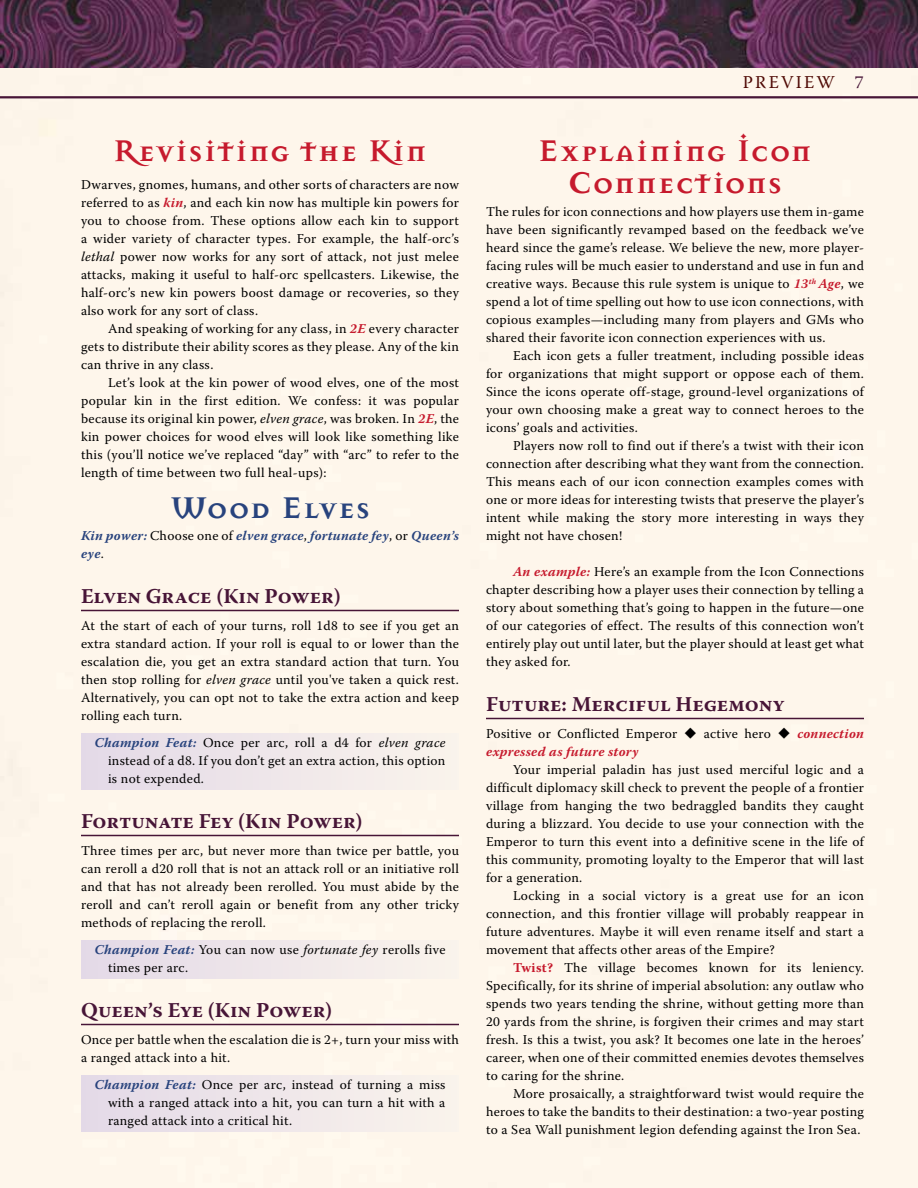
<style>
.page{position:relative;width:918px;height:1188px;background:#fff}
.page>*{position:absolute;margin:0;border:0;box-sizing:border-box;transform-origin:0 0}
.t1{font:700 33px/31.5px "Mason Serif";letter-spacing:.02em;color:#c61a2d;text-align:center}
.t2{font:700 33px "Mason Serif";letter-spacing:.02em;color:#28437d}
.t3{font:700 21px "Warnock Pro";color:#471537}
.t4{font:18px "Warnock Pro";letter-spacing:.125em;color:#4f0904}
.t5{font:13.5px/18px "Warnock Pro";letter-spacing:.02em;color:#000;text-align:justify}
.t6{font:italic 700 13.5px/18px "Warnock Pro";letter-spacing:.025em;color:#28437d}
.s1{font-weight:700;font-style:italic;color:#c61a2d}
.s2{font-style:italic}
.s3{font-weight:400;font-style:normal;color:#000}
.s4{font-weight:700;font-style:italic;color:#28437d}
.s5{color:#471537}
.s6{font-weight:700;color:#c61a2d}
</style>
<div class="page">
<hr style="left:0;top:96px;width:918px;height:2px;background:#471537">
<img style="left:0;top:0;width:918px;height:68px">
<hr style="left:81px;top:610px;width:378px;height:1px;background:#471537">
<div style="left:81px;top:734px;width:378px;height:56px;background:#eee6ea"></div>
<hr style="left:81px;top:835px;width:378px;height:1px;background:#471537">
<div style="left:81px;top:941px;width:378px;height:38px;background:#eee6ea"></div>
<hr style="left:81px;top:1024px;width:378px;height:1px;background:#471537">
<div style="left:81px;top:1076px;width:378px;height:56px;background:#eee6ea"></div>
<hr style="left:486px;top:718px;width:378px;height:1px;background:#471537">
<h1 class="t1" style="left:113px;top:135px;width:316px">Revisiting the Kin</h1>
<p class="t5" style="left:81px;top:175px;width:380px">Dwarves, gnomes, humans, and other sorts of characters are now referred to as <span class="s1">kin</span>, and each kin now has multiple kin powers for you to choose from. These options allow each kin to support a wider variety of character types. For example, the half-orc’s <span class="s2">lethal</span> power now works for any sort of attack, not just melee attacks, making it useful to half-orc spellcasters. Likewise, the half-orc’s new kin powers boost damage or recoveries, so they also work for any sort of class.</p>
<p class="t5" style="left:81px;top:319px;width:380px;text-indent:27px">And speaking of working for any class, in <span class="s1">2E</span> every character gets to distribute their ability scores as they please. Any of the kin can thrive in any class.</p>
<p class="t5" style="left:81px;top:373px;width:380px;text-indent:27px">Let’s look at the kin power of wood elves, one of the most popular kin in the first edition. We confess: it was popular because its original kin power, <span class="s2">elven grace</span>, was broken. In <span class="s1">2E</span>, the kin power choices for wood elves will look like something like this (you’ll notice we’ve replaced “day” with “arc” to refer to the length of time between two full heal-ups):</p>
<h1 class="t2" style="left:170px;top:488px;width:202px">Wood Elves</h1>
<p class="t6" style="left:81px;top:526px;width:380px">Kin power: <span class="s3">Choose one of</span> elven grace<span class="s3">,</span> fortunate fey<span class="s3">, or</span> Queen’s eye<span class="s3">.</span></p>
<h2 class="t3" style="left:81px;top:583px;width:261px">Elven Grace (Kin Power)</h2>
<p class="t5" style="left:81px;top:616px;width:380px">At the start of each of your turns, roll 1d8 to see if you get an extra standard action. If your roll is equal to or lower than the escalation die, you get an extra standard action that turn. You then stop rolling for <span class="s2">elven grace</span> until you've taken a quick rest.<br>Alternatively, you can opt not to take the extra action and keep rolling each turn.</p>
<p class="t5" style="left:108px;top:733px;width:339px;text-indent:-14px"><span class="s4">Champion Feat:</span> Once per arc, roll a d4 for <span class="s2">elven grace </span>instead of a d8. If you don’t get an extra action, this option is not expended.</p>
<h2 class="t3" style="left:81px;top:808px;width:283px">Fortunate Fey (Kin Power)</h2>
<p class="t5" style="left:81px;top:841px;width:380px">Three times per arc, but never more than twice per battle, you can reroll a d20 roll that is not an attack roll or an initiative roll and that has not already been rerolled. You must abide by the reroll and can’t reroll again or benefit from any other tricky methods of replacing the reroll.</p>
<p class="t5" style="left:108px;top:940px;width:339px;text-indent:-14px"><span class="s4">Champion Feat:</span> You can now use <span class="s2">fortunate fey</span> rerolls five times per arc.</p>
<h2 class="t3" style="left:81px;top:997px;width:253px">Queen’s Eye (Kin Power)</h2>
<p class="t5" style="left:81px;top:1030px;width:380px">Once per battle when the escalation die is 2+, turn your miss with a ranged attack into a hit.</p>
<p class="t5" style="left:108px;top:1075px;width:339px;text-indent:-14px"><span class="s4">Champion Feat:</span> Once per arc, instead of turning a miss with a ranged attack into a hit, you can turn a hit with a ranged attack into a critical hit.</p>
<h3 class="t4" style="left:743px;top:72px;width:123px">PREVIEW <span class="s5">7</span></h3>
<h1 class="t1" style="left:538px;top:135px;width:276px">Explaining Icon<br>Connections</h1>
<p class="t5" style="left:486px;top:202px;width:380px">The rules for icon connections and how players use them in-game have been significantly revamped based on the feedback we’ve heard since the game’s release. We believe the new, more player&shy;facing rules will be much easier to understand and use in fun and creative ways. Because this rule system is unique to <span class="s1">13</span><sup>th</sup> <span class="s1">Age</span>, we spend a lot of time spelling out how to use icon connections, with copious examples—including many from players and GMs who shared their favorite icon connection experiences with us.</p>
<p class="t5" style="left:486px;top:346px;width:380px;text-indent:27px">Each icon gets a fuller treatment, including possible ideas for organizations that might support or oppose each of them.<br>Since the icons operate off-stage, ground-level organizations of your own choosing make a great way to connect heroes to the icons’ goals and activities.</p>
<p class="t5" style="left:486px;top:436px;width:380px;text-indent:27px">Players now roll to find out if there’s a twist with their icon connection after describing what they want from the connection.<br>This means each of our icon connection examples comes with one or more ideas for interesting twists that preserve the player’s intent while making the story more interesting in ways they might not have chosen!</p>
<p class="t5" style="left:486px;top:562px;width:380px;text-indent:27px"><span class="s1">An example:</span> Here’s an example from the Icon Connections chapter describing how a player uses their connection by telling a story about something that’s going to happen in the future—one of our categories of effect. The results of this connection won’t entirely play out until later, but the player should at least get what they asked for.</p>
<h2 class="t3" style="left:486px;top:691px;width:300px">Future: Merciful Hegemony</h2>
<p class="t5" style="left:486px;top:724px;width:379px">Positive or Conflicted Emperor ◆ active hero ◆ <span class="s1">connection expressed as future story</span></p>
<p class="t5" style="left:486px;top:760px;width:380px;text-indent:27px">Your imperial paladin has just used merciful logic and a difficult diplomacy skill check to prevent the people of a frontier village from hanging the two bedraggled bandits they caught during a blizzard. You decide to use your connection with the Emperor to turn this event into a definitive scene in the life of this community, promoting loyalty to the Emperor that will last for a generation.</p>
<p class="t5" style="left:486px;top:886px;width:380px;text-indent:27px">Locking in a social victory is a great use for an icon connection, and this frontier village will probably reappear in future adventures. Maybe it will even rename itself and start a movement that affects other areas of the Empire?</p>
<p class="t5" style="left:486px;top:958px;width:380px;text-indent:27px"><span class="s6">Twist?</span> The village becomes known for its leniency.<br>Specifically, for its shrine of imperial absolution: any outlaw who spends two years tending the shrine, without getting more than 20 yards from the shrine, is forgiven their crimes and may start fresh. Is this a twist, you ask? It becomes one late in the heroes’ career, when one of their committed enemies devotes themselves to caring for the shrine.</p>
<p class="t5" style="left:486px;top:1084px;width:380px;text-indent:27px">More prosaically, a straightforward twist would require the heroes to take the bandits to their destination: a two-year posting to a Sea Wall punishment legion defending against the Iron Sea.</p>
</div>
